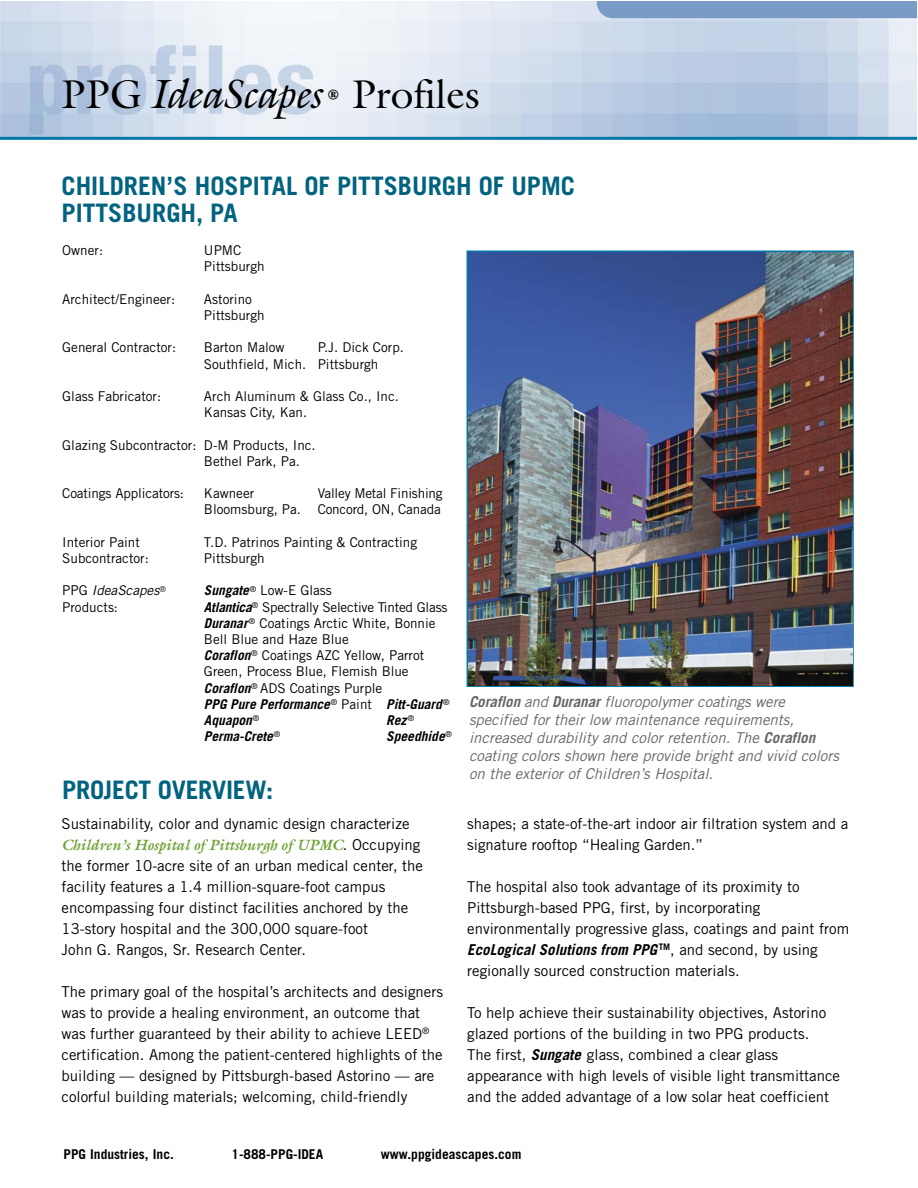
<style>
.page{position:relative;width:918px;height:1188px;background:#fff}
.page>*{position:absolute;margin:0;border:0;box-sizing:border-box;transform-origin:0 0}
.t1{font:italic 40.5px "Galliard IT Cby BT";color:#000}
.t2{font:40.5px "Galliard";color:#000}
.t3{font:700 25.5px/27px "Trade Gothic LT Std";color:#026380}
.t4{font:15px/21px "Trade Gothic LT Std";color:#000}
.t5{font:italic 15px/18px "Trade Gothic LT Std";color:#666}
.t6{font:italic 700 15px "Galliard";color:#6da234}
.t7{font:13.5px/16.2px "Trade Gothic LT Std";color:#000}
.t8{font:700 13.5px "Trade Gothic LT Std";color:#000}
.t9{font:italic 700 13.5px "Trade Gothic LT Std";color:#000}
.t10{font:italic 13.5px "Trade Gothic LT Std";color:#000}
.t11{font:900 13.5px "Galliard IT Cby BT";color:#000}
.s1{font-family:"Galliard";font-style:normal}
.s2{font-family:"Helvetica Neue LT Std";font-stretch:condensed}
.s3{font-style:normal}
.s4{font-weight:700;font-style:italic}
.s5{font-family:"Trade Gothic LT Std";font-weight:400;font-style:normal;color:#000}
.s6{font-weight:700}
</style>
<div class="page">
<img style="left:0;top:2px;width:917px;height:135px">
<hr style="left:0;top:137px;width:917px;height:3px;background:#0079a6">
<div style="left:597px;top:1px;width:135px;height:17px;background:#7a9bc8"></div>
<div style="left:732px;top:1px;width:185px;height:17px;background:#7a9bc8"></div>
<img style="left:468px;top:252px;width:384px;height:433px">
<h1 class="t1" style="left:61px;top:78px;width:264px"><span class="s1">PPG</span> IdeaScapes</h1>
<p class="t11" style="left:328px;top:89px;width:13px">®</p>
<h1 class="t2" style="left:352px;top:79px;width:129px">Profiles</h1>
<h2 class="t3" style="left:61px;top:175px;width:515px">CHILDREN<span class="s2">’</span>S HOSPITAL OF PITTSBURGH OF UPMC<br>PITTSBURGH, PA</h2>
<p class="t7" style="left:62px;top:244px;width:42px">Owner:</p>
<p class="t7" style="left:204px;top:244px;width:62px">UPMC<br>Pittsburgh</p>
<p class="t7" style="left:62px;top:293px;width:114px">Architect/Engineer:</p>
<p class="t7" style="left:204px;top:293px;width:62px">Astorino<br>Pittsburgh</p>
<p class="t7" style="left:62px;top:341px;width:115px">General Contractor:</p>
<p class="t7" style="left:204px;top:341px;width:82px">Barton Malow</p>
<p class="t7" style="left:204px;top:341px;width:202px;text-indent:114px">P.J. Dick Corp.<br>Southfield, Mich. Pittsburgh</p>
<p class="t7" style="left:62px;top:390px;width:100px">Glass Fabricator:</p>
<p class="t7" style="left:204px;top:390px;width:196px">Arch Aluminum &amp; Glass Co., Inc.<br>Kansas City, Kan.</p>
<p class="t7" style="left:204px;top:439px;width:113px;text-indent:-142px">Glazing Subcontractor: D-M Products, Inc.<br>Bethel Park, Pa.</p>
<p class="t7" style="left:62px;top:487px;width:123px">Coatings Applicators:</p>
<p class="t7" style="left:204px;top:487px;width:52px">Kawneer</p>
<p class="t7" style="left:204px;top:487px;width:240px;text-align:right">Valley Metal Finishing<br>Bloomsburg, Pa. Concord, ON, Canada</p>
<p class="t7" style="left:62px;top:536px;width:79px">Interior Paint</p>
<p class="t7" style="left:204px;top:536px;width:215px">T.D. Patrinos Painting &amp; Contracting</p>
<p class="t7" style="left:62px;top:552px;width:88px">Subcontractor:</p>
<p class="t7" style="left:204px;top:552px;width:62px">Pittsburgh</p>
<p class="t10" style="left:62px;top:586px;width:105px"><span class="s3">PPG</span> IdeaScapes<sup>®</sup></p>
<p class="t7" style="left:204px;top:584px;width:129px"><span class="s4">Sungate</span><sup>®</sup> Low-E Glass</p>
<p class="t7" style="left:62px;top:601px;width:57px">Products:</p>
<p class="t7" style="left:204px;top:601px;width:247px"><span class="s4">Atlantica</span><sup>®</sup> Spectrally Selective Tinted Glass <span class="s4">Duranar</span> <sup>®</sup> Coatings Arctic White, Bonnie Bell Blue and Haze Blue<br><span class="s4">Coraflon</span><sup>®</sup> Coatings AZC Yellow, Parrot Green, Process Blue, Flemish Blue <span class="s4">Coraflon</span><sup>®</sup> ADS Coatings Purple<br><span class="s4">PPG Pure Performance</span><sup>®</sup> Paint <span class="s4">Pitt-Guard</span> <sup>® </sup><span class="s4">Aquapon</span><sup>®</sup></p>
<p class="t9" style="left:386px;top:715px;width:30px">Rez <sup>®</sup></p>
<p class="t9" style="left:204px;top:731px;width:78px">Perma-Crete<sup>®</sup></p>
<p class="t9" style="left:386px;top:731px;width:67px">Speedhide<sup>®</sup></p>
<h2 class="t3" style="left:62px;top:780px;width:212px">PROJECT OVERVIEW:</h2>
<p class="t4" style="left:62px;top:815px;width:350px">Sustainability, color and dynamic design characterize</p>
<p class="t6" style="left:62px;top:839px;width:360px">Children’s Hospital of Pittsburgh of UPMC<span class="s5">. Occupying</span></p>
<p class="t4" style="left:62px;top:857px;width:363px">the former 10-acre site of an urban medical center, the facility features a 1.4 million-square-foot campus encompassing four distinct facilities anchored by the 13-story hospital and the 300,000 square-foot<br>John G. Rangos, Sr. Research Center.</p>
<p class="t4" style="left:62px;top:983px;width:383px">The primary goal of the hospital’s architects and designers was to provide a healing environment, an outcome that was further guaranteed by their ability to achieve LEED<sup>® </sup>certification. Among the patient-centered highlights of the building — designed by Pittsburgh-based Astorino — are colorful building materials; welcoming, child-friendly</p>
<p class="t5" style="left:469px;top:695px;width:371px"><span class="s6">Coraflon</span> and <span class="s6">Duranar</span> fluoropolymer coatings were specified for their low maintenance requirements, increased durability and color retention. The <span class="s6">Coraflon </span>coating colors shown here provide bright and vivid colors on the exterior of Children’s Hospital.</p>
<p class="t4" style="left:467px;top:815px;width:383px">shapes; a state-of-the-art indoor air filtration system and a signature rooftop “Healing Garden.”</p>
<p class="t4" style="left:467px;top:878px;width:384px">The hospital also took advantage of its proximity to Pittsburgh-based PPG, first, by incorporating environmentally progressive glass, coatings and paint from <span class="s4">EcoLogical Solutions from PPG</span> <sup>TM</sup>, and second, by using regionally sourced construction materials.</p>
<p class="t4" style="left:467px;top:1004px;width:374px">To help achieve their sustainability objectives, Astorino glazed portions of the building in two PPG products.<br>The first, <span class="s4">Sungate</span> glass, combined a clear glass appearance with high levels of visible light transmittance and the added advantage of a low solar heat coefficient</p>
<p class="t8" style="left:64px;top:1150px;width:112px">PPG Industries, Inc.</p>
<p class="t8" style="left:232px;top:1150px;width:93px">1-888-PPG-IDEA</p>
<p class="t8" style="left:381px;top:1150px;width:142px">www.ppgideascapes.com</p>
</div>
